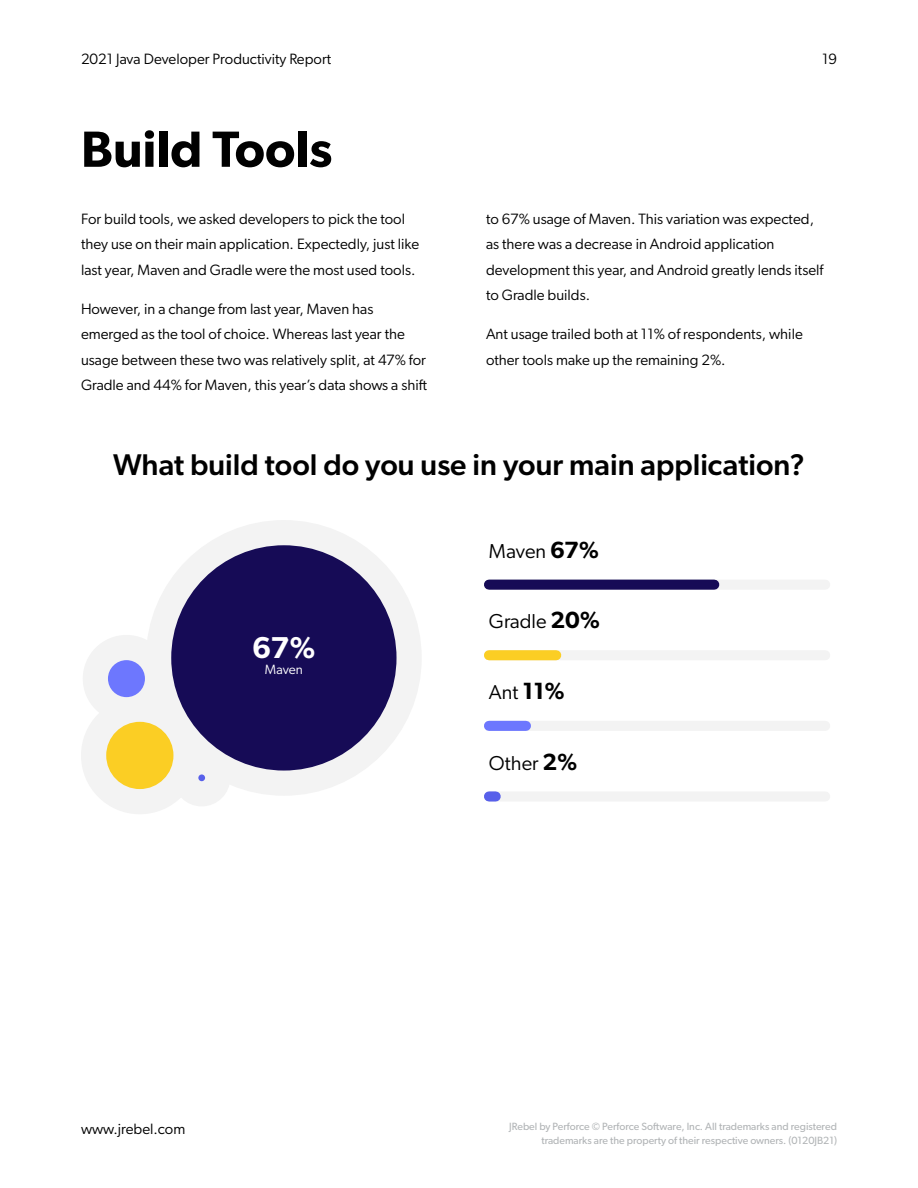
<style>
.page{position:relative;width:918px;height:1188px;background:#fff}
.page>*{position:absolute;margin:0;border:0;box-sizing:border-box;transform-origin:0 0}
.t1{font:600 51px "Gibson";color:#000}
.t2{font:600 30.3px "Gibson";color:#fff}
.t3{font:500 30px "Gibson";color:#000}
.t4{font:20.1px "Gibson";color:#000}
.t5{font:15px/25.5px "Gibson";color:#000}
.t6{font:13.5px "Gibson";color:#fff}
.t7{font:10.5px/13.5px "Gibson";color:#b1b4b6;text-align:right}
.s1{font-weight:600;font-size:23.55px}
</style>
<div class="page">
<div style="left:489px;top:580px;width:336px;height:10px;background:#f3f3f3"></div>
<div style="left:489px;top:580px;width:225px;height:10px;background:#160b56"></div>
<div style="left:489px;top:650px;width:336px;height:10px;background:#f3f3f3"></div>
<div style="left:489px;top:650px;width:67px;height:10px;background:#fbce24"></div>
<div style="left:489px;top:721px;width:336px;height:10px;background:#f3f3f3"></div>
<div style="left:489px;top:721px;width:37px;height:10px;background:#6d77fe"></div>
<div style="left:489px;top:791px;width:336px;height:11px;background:#f3f3f3"></div>
<div style="left:489px;top:791px;width:7px;height:11px;background:#5860ea"></div>
<div style="left:81px;top:697px;width:118px;height:117px;background:#f3f3f3;border-radius:50%"></div>
<div style="left:106px;top:722px;width:67px;height:67px;background:#fbce24;border-radius:50%"></div>
<div style="left:173px;top:749px;width:57px;height:57px;background:#f3f3f3;border-radius:50%"></div>
<div style="left:198px;top:774px;width:7px;height:7px;background:#5860ea;border-radius:50%"></div>
<div style="left:146px;top:520px;width:276px;height:276px;background:#f3f3f3;border-radius:50%"></div>
<div style="left:171px;top:545px;width:226px;height:226px;background:#160b56;border-radius:50%"></div>
<div style="left:83px;top:635px;width:87px;height:87px;background:#f3f3f3;border-radius:50%"></div>
<div style="left:108px;top:660px;width:37px;height:37px;background:#6d77fe;border-radius:50%"></div>
<p class="t5" style="left:81px;top:45px;width:252px">2021 Java Developer Productivity Report</p>
<p class="t5" style="left:822px;top:45px;width:16px">19</p>
<h1 class="t1" style="left:81px;top:119px;width:253px">Build Tools</h1>
<p class="t5" style="left:81px;top:206px;width:340px">For build tools, we asked developers to pick the tool they use on their main application. Expectedly, just like last year, Maven and Gradle were the most used tools.</p>
<p class="t5" style="left:81px;top:296px;width:348px">However, in a change from last year, Maven has emerged as the tool of choice. Whereas last year the usage between these two was relatively split, at 47% for Gradle and 44% for Maven, this year’s data shows a shift</p>
<p class="t5" style="left:486px;top:206px;width:339px">to 67% usage of Maven. This variation was expected, as there was a decrease in Android application development this year, and Android greatly lends itself to Gradle builds.</p>
<p class="t5" style="left:486px;top:321px;width:318px">Ant usage trailed both at 11% of respondents, while other tools make up the remaining 2%.</p>
<h3 class="t3" style="left:113px;top:447px;width:693px">What build tool do you use in your main application?</h3>
<h3 class="t4" style="left:489px;top:539px;width:112px">Maven <span class="s1">67%</span></h3>
<h2 class="t2" style="left:252px;top:629px;width:65px">67%</h2>
<p class="t6" style="left:265px;top:661px;width:40px">Maven</p>
<p class="t5" style="left:81px;top:1116px;width:106px">www.jrebel.com</p>
<h3 class="t4" style="left:489px;top:609px;width:113px">Gradle <span class="s1">20%</span></h3>
<h3 class="t4" style="left:489px;top:680px;width:77px">Ant <span class="s1">11%</span></h3>
<h3 class="t4" style="left:489px;top:751px;width:90px">Other <span class="s1">2%</span></h3>
<p class="t7" style="left:509px;top:1120px;width:329px">JRebel by Perforce © Perforce Software, Inc. All trademarks and registered trademarks are the property of their respective owners. (0120JB21)</p>
</div>
